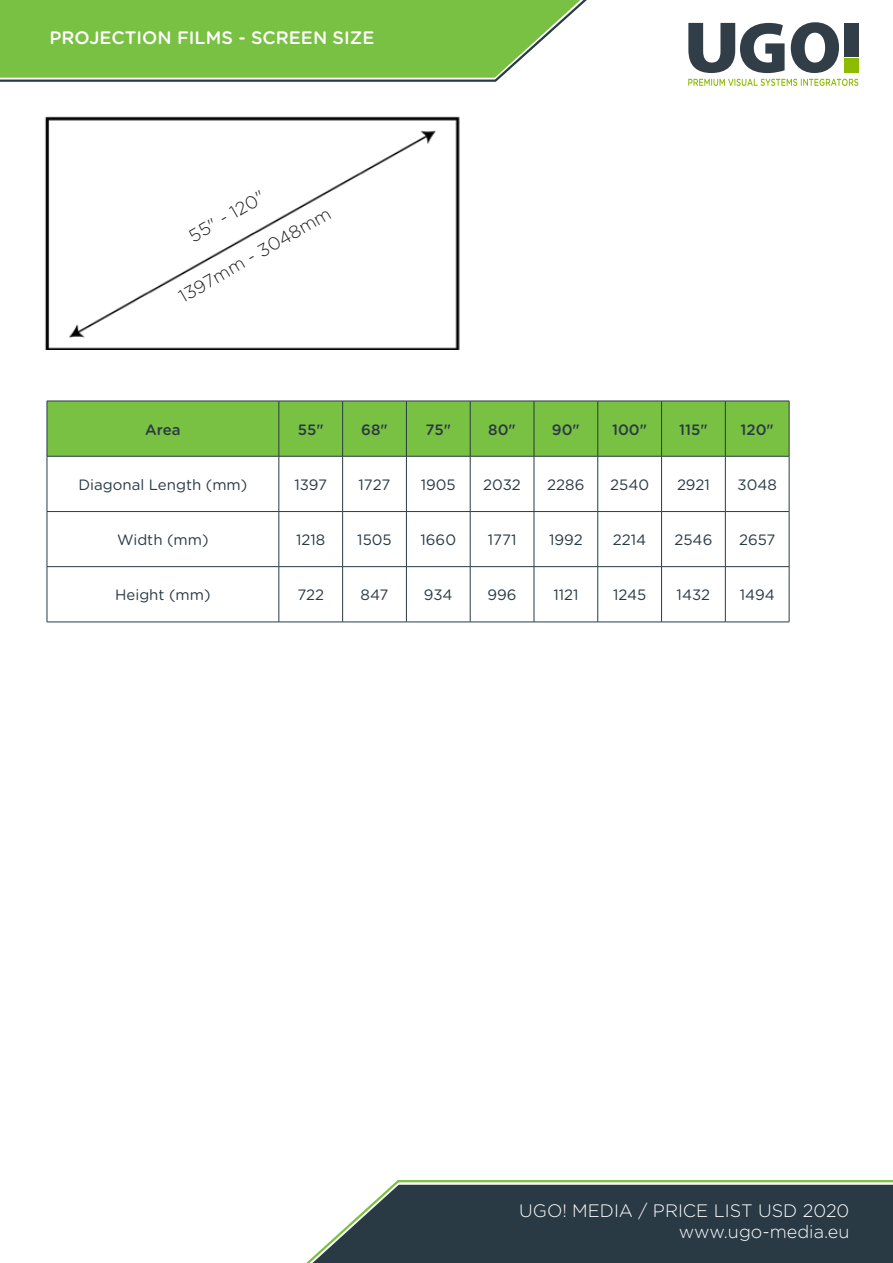
<style>
.page{position:relative;width:893px;height:1263px;background:#fff}
.page>*{position:absolute;margin:0;border:0;box-sizing:border-box;transform-origin:0 0}
.t1{font:300 18px "Gotham Rounded";color:#fff}
.t2{font:500 18px "Gotham Rounded";color:#fff}
.t3{font:300 18px "Gotham Rounded";color:#231f20}
.t4{font:15px "Gotham Rounded";color:#293a45}
.t5{font:500 15px "Gotham Rounded";color:#293a45}
</style>
<div class="page">
<div style="left:48px;top:402px;width:741px;height:54px;background:#79c142"></div>
<hr style="left:47px;top:401px;width:232px;height:1px;background:#293a45">
<hr style="left:47px;top:401px;width:1px;height:55px;background:#293a45">
<hr style="left:279px;top:401px;width:64px;height:1px;background:#293a45">
<hr style="left:279px;top:401px;width:1px;height:55px;background:#293a45">
<hr style="left:343px;top:401px;width:63px;height:1px;background:#293a45">
<hr style="left:342px;top:401px;width:1px;height:55px;background:#293a45">
<hr style="left:406px;top:401px;width:64px;height:1px;background:#293a45">
<hr style="left:406px;top:401px;width:1px;height:55px;background:#293a45">
<hr style="left:470px;top:401px;width:64px;height:1px;background:#293a45">
<hr style="left:470px;top:401px;width:1px;height:55px;background:#293a45">
<hr style="left:534px;top:401px;width:64px;height:1px;background:#293a45">
<hr style="left:534px;top:401px;width:1px;height:55px;background:#293a45">
<hr style="left:598px;top:401px;width:64px;height:1px;background:#293a45">
<hr style="left:597px;top:401px;width:1px;height:55px;background:#293a45">
<hr style="left:662px;top:401px;width:63px;height:1px;background:#293a45">
<hr style="left:661px;top:401px;width:1px;height:55px;background:#293a45">
<hr style="left:725px;top:401px;width:64px;height:1px;background:#293a45">
<hr style="left:725px;top:401px;width:1px;height:55px;background:#293a45">
<hr style="left:789px;top:401px;width:1px;height:55px;background:#293a45">
<hr style="left:47px;top:456px;width:232px;height:1px;background:#293a45">
<hr style="left:47px;top:456px;width:1px;height:55px;background:#293a45">
<hr style="left:279px;top:456px;width:64px;height:1px;background:#293a45">
<hr style="left:279px;top:456px;width:1px;height:55px;background:#293a45">
<hr style="left:343px;top:456px;width:63px;height:1px;background:#293a45">
<hr style="left:342px;top:456px;width:1px;height:55px;background:#293a45">
<hr style="left:406px;top:456px;width:64px;height:1px;background:#293a45">
<hr style="left:406px;top:456px;width:1px;height:55px;background:#293a45">
<hr style="left:470px;top:456px;width:64px;height:1px;background:#293a45">
<hr style="left:470px;top:456px;width:1px;height:55px;background:#293a45">
<hr style="left:534px;top:456px;width:64px;height:1px;background:#293a45">
<hr style="left:534px;top:456px;width:1px;height:55px;background:#293a45">
<hr style="left:598px;top:456px;width:64px;height:1px;background:#293a45">
<hr style="left:597px;top:456px;width:1px;height:55px;background:#293a45">
<hr style="left:662px;top:456px;width:63px;height:1px;background:#293a45">
<hr style="left:661px;top:456px;width:1px;height:55px;background:#293a45">
<hr style="left:725px;top:456px;width:64px;height:1px;background:#293a45">
<hr style="left:725px;top:456px;width:1px;height:55px;background:#293a45">
<hr style="left:789px;top:456px;width:1px;height:55px;background:#293a45">
<hr style="left:47px;top:511px;width:232px;height:1px;background:#293a45">
<hr style="left:47px;top:512px;width:1px;height:54px;background:#293a45">
<hr style="left:279px;top:511px;width:64px;height:1px;background:#293a45">
<hr style="left:279px;top:512px;width:1px;height:54px;background:#293a45">
<hr style="left:343px;top:511px;width:63px;height:1px;background:#293a45">
<hr style="left:342px;top:512px;width:1px;height:54px;background:#293a45">
<hr style="left:406px;top:511px;width:64px;height:1px;background:#293a45">
<hr style="left:406px;top:512px;width:1px;height:54px;background:#293a45">
<hr style="left:470px;top:511px;width:64px;height:1px;background:#293a45">
<hr style="left:470px;top:512px;width:1px;height:54px;background:#293a45">
<hr style="left:534px;top:511px;width:64px;height:1px;background:#293a45">
<hr style="left:534px;top:512px;width:1px;height:54px;background:#293a45">
<hr style="left:598px;top:511px;width:64px;height:1px;background:#293a45">
<hr style="left:597px;top:512px;width:1px;height:54px;background:#293a45">
<hr style="left:662px;top:511px;width:63px;height:1px;background:#293a45">
<hr style="left:661px;top:512px;width:1px;height:54px;background:#293a45">
<hr style="left:725px;top:511px;width:64px;height:1px;background:#293a45">
<hr style="left:725px;top:512px;width:1px;height:54px;background:#293a45">
<hr style="left:789px;top:512px;width:1px;height:54px;background:#293a45">
<hr style="left:47px;top:566px;width:232px;height:1px;background:#293a45">
<hr style="left:47px;top:567px;width:1px;height:55px;background:#293a45">
<hr style="left:279px;top:566px;width:64px;height:1px;background:#293a45">
<hr style="left:279px;top:567px;width:1px;height:55px;background:#293a45">
<hr style="left:343px;top:566px;width:63px;height:1px;background:#293a45">
<hr style="left:342px;top:567px;width:1px;height:55px;background:#293a45">
<hr style="left:406px;top:566px;width:64px;height:1px;background:#293a45">
<hr style="left:406px;top:567px;width:1px;height:55px;background:#293a45">
<hr style="left:470px;top:566px;width:64px;height:1px;background:#293a45">
<hr style="left:470px;top:567px;width:1px;height:55px;background:#293a45">
<hr style="left:534px;top:566px;width:64px;height:1px;background:#293a45">
<hr style="left:534px;top:567px;width:1px;height:55px;background:#293a45">
<hr style="left:598px;top:566px;width:64px;height:1px;background:#293a45">
<hr style="left:597px;top:567px;width:1px;height:55px;background:#293a45">
<hr style="left:662px;top:566px;width:63px;height:1px;background:#293a45">
<hr style="left:661px;top:567px;width:1px;height:55px;background:#293a45">
<hr style="left:725px;top:566px;width:64px;height:1px;background:#293a45">
<hr style="left:725px;top:567px;width:1px;height:55px;background:#293a45">
<hr style="left:789px;top:567px;width:1px;height:55px;background:#293a45">
<hr style="left:47px;top:622px;width:232px;height:1px;background:#293a45">
<hr style="left:279px;top:622px;width:64px;height:1px;background:#293a45">
<hr style="left:343px;top:622px;width:63px;height:1px;background:#293a45">
<hr style="left:406px;top:622px;width:64px;height:1px;background:#293a45">
<hr style="left:470px;top:622px;width:64px;height:1px;background:#293a45">
<hr style="left:534px;top:622px;width:64px;height:1px;background:#293a45">
<hr style="left:598px;top:622px;width:64px;height:1px;background:#293a45">
<hr style="left:662px;top:622px;width:63px;height:1px;background:#293a45">
<hr style="left:725px;top:622px;width:64px;height:1px;background:#293a45">
<svg style="left:688px;top:79px;width:170px;height:7px"></svg>
<div style="left:844px;top:59px;width:14px;height:14px;background:#8dbb00"></div>
<svg style="left:688px;top:22px;width:151px;height:51px"></svg>
<div style="left:844px;top:23px;width:14px;height:34px;background:#313e48"></div>
<img style="left:45px;top:116px;width:415px;height:234px">
<svg style="left:306px;top:1180px;width:587px;height:83px;background:#425359"></svg>
<svg style="left:0;top:0;width:587px;height:82px;background:#84c355"></svg>
<p class="t2" style="left:50px;top:25px;width:326px">PROJECTION FILMS - SCREEN SIZE</p>
<p class="t3" style="left:184px;top:227px;width:86px;rotate:-30deg">55" - 120"</p>
<p class="t3" style="left:174px;top:287px;width:174px;rotate:-30deg">1397mm - 3048mm</p>
<p class="t5" style="left:145px;top:419px;width:37px">Area</p>
<p class="t5" style="left:298px;top:419px;width:27px">55"</p>
<p class="t5" style="left:361px;top:419px;width:28px">68"</p>
<p class="t5" style="left:426px;top:419px;width:27px">75"</p>
<p class="t5" style="left:488px;top:419px;width:29px">80"</p>
<p class="t5" style="left:552px;top:419px;width:30px">90"</p>
<p class="t5" style="left:612px;top:419px;width:36px">100"</p>
<p class="t5" style="left:679px;top:419px;width:30px">115"</p>
<p class="t5" style="left:741px;top:419px;width:35px">120"</p>
<p class="t4" style="left:78px;top:474px;width:170px">Diagonal Length (mm)</p>
<p class="t4" style="left:294px;top:474px;width:34px">1397</p>
<p class="t4" style="left:359px;top:474px;width:33px">1727</p>
<p class="t4" style="left:421px;top:474px;width:36px">1905</p>
<p class="t4" style="left:483px;top:474px;width:39px">2032</p>
<p class="t4" style="left:547px;top:474px;width:39px">2286</p>
<p class="t4" style="left:610px;top:474px;width:40px">2540</p>
<p class="t4" style="left:677px;top:474px;width:34px">2921</p>
<p class="t4" style="left:737px;top:474px;width:41px">3048</p>
<p class="t4" style="left:117px;top:529px;width:93px">Width (mm)</p>
<p class="t4" style="left:296px;top:529px;width:31px">1218</p>
<p class="t4" style="left:357px;top:529px;width:36px">1505</p>
<p class="t4" style="left:421px;top:529px;width:37px">1660</p>
<p class="t4" style="left:488px;top:529px;width:30px">1771</p>
<p class="t4" style="left:549px;top:529px;width:35px">1992</p>
<p class="t4" style="left:613px;top:529px;width:35px">2214</p>
<p class="t4" style="left:674px;top:529px;width:39px">2546</p>
<p class="t4" style="left:739px;top:529px;width:38px">2657</p>
<p class="t4" style="left:115px;top:585px;width:97px">Height (mm)</p>
<p class="t4" style="left:297px;top:585px;width:28px">722</p>
<p class="t4" style="left:361px;top:585px;width:29px">847</p>
<p class="t4" style="left:424px;top:585px;width:30px">934</p>
<p class="t4" style="left:487px;top:585px;width:31px">996</p>
<p class="t4" style="left:553px;top:585px;width:27px">1121</p>
<p class="t4" style="left:613px;top:585px;width:35px">1245</p>
<p class="t4" style="left:677px;top:585px;width:35px">1432</p>
<p class="t4" style="left:740px;top:585px;width:37px">1494</p>
<p class="t1" style="left:519px;top:1198px;width:332px">UGO! MEDIA / PRICE LIST USD 2020</p>
<p class="t1" style="left:679px;top:1220px;width:172px">www.ugo-media.eu</p>
</div>
